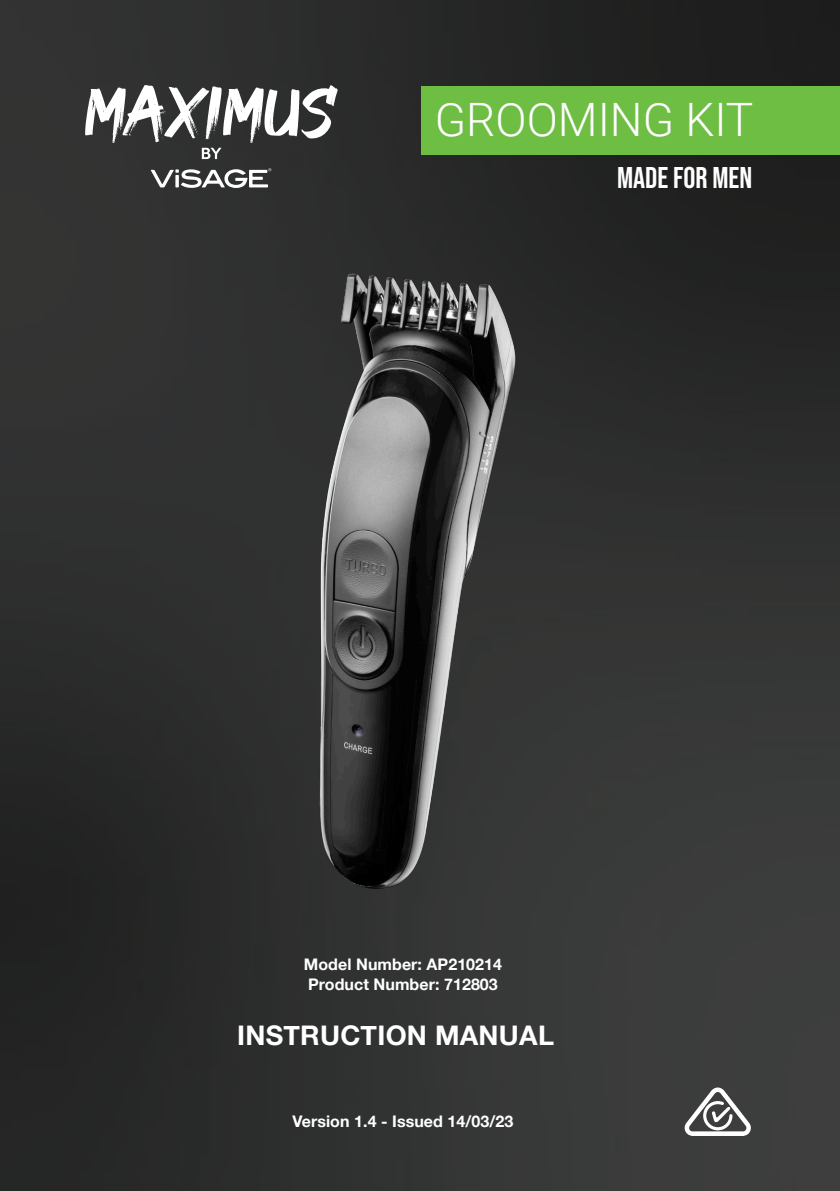
<style>
.page{position:relative;width:840px;height:1191px;background:#fff}
.page>*{position:absolute;margin:0;border:0;box-sizing:border-box;transform-origin:0 0}
.t1{font:300 46px "Roboto";color:#fff}
.t2{font:30px "Bebas Neue";color:#fff}
.Instruction_Manual{font:700 27px "Helvetica Neue";letter-spacing:.01em;color:#fff}
.Model_Number{font:700 16px "Helvetica Neue";letter-spacing:.005em;color:#fff}
</style>
<div class="page">
<img style="left:0;top:0;width:839px;height:1191px">
<svg style="left:683px;top:1087px;width:68px;height:49px"></svg>
<svg style="left:151px;top:168px;width:120px;height:20px"></svg>
<svg style="left:85px;top:85px;width:252px;height:74px"></svg>
<img style="left:178px;top:239px;width:483px;height:683px">
<div style="left:421px;top:86px;width:418px;height:69px;background:#6ebe44"></div>
<p class="t1" style="left:434px;top:88px;width:320px">GROOMING KIT</p>
<h2 class="t2" style="left:616px;top:160px;width:137px">MADE FOR MEN</h2>
<p class="Model_Number" style="left:303px;top:951px;width:200px">Model Number: AP210214</p>
<p class="Model_Number" style="left:308px;top:971px;width:191px">Product Number: 712803</p>
<p class="Instruction_Manual" style="left:237px;top:1013px;width:318px">INSTRUCTION MANUAL</p>
<p class="Model_Number" style="left:292px;top:1109px;width:222px">Version 1.4 - Issued 14/03/23</p>
</div>
